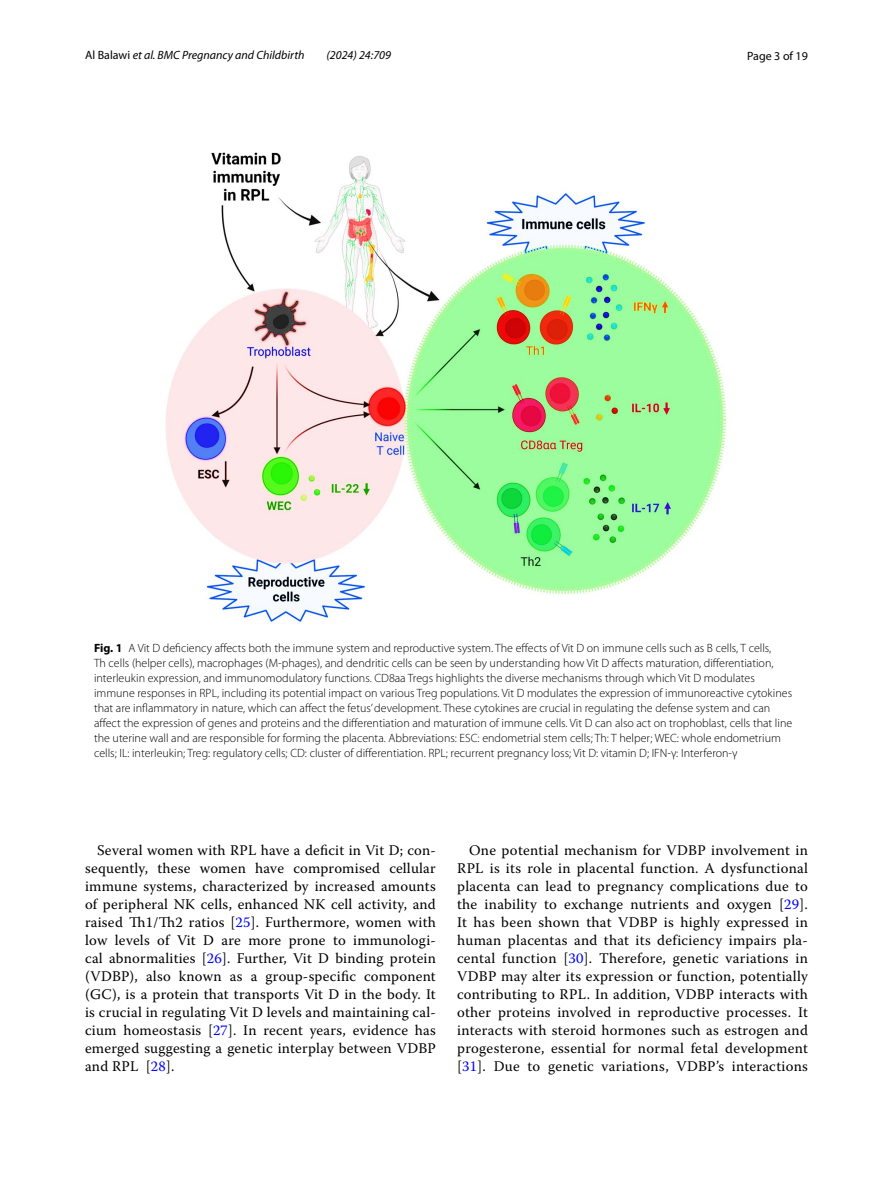
<style>
.page{position:relative;width:893px;height:1187px;background:#fff}
.page>*{position:absolute;margin:0;border:0;box-sizing:border-box;transform-origin:0 0}
.t1{font:14.7px/18px "Warnock Pro";letter-spacing:.02em;color:#000;text-align:justify}
.t2{font:300 12px/15px "Myriad Pro";color:#000}
.t3{font:italic 12px "Myriad Pro";color:#000}
.t4{font:12px "Myriad Pro";color:#000}
.s1{font-style:normal}
.s2{font-weight:700}
.s3{color:#00f}
</style>
<div class="page">
<img style="left:166px;top:152px;width:561px;height:471px">
<p class="t3" style="left:85px;top:48px;width:221px"><span class="s1">Al Balawi</span> et al. BMC Pregnancy and Childbirth</p>
<p class="t3" style="left:326px;top:48px;width:66px">(2024) 24:709</p>
<p class="t4" style="left:747px;top:48px;width:62px">Page 3 of 19</p>
<p class="t2" style="left:94px;top:641px;width:700px"><span class="s2">Fig. 1</span> A Vit D deficiency affects both the immune system and reproductive system. The effects of Vit D on immune cells such as B cells, T cells,<br>Th cells (helper cells), macrophages (M-phages), and dendritic cells can be seen by understanding how Vit D affects maturation, differentiation, interleukin expression, and immunomodulatory functions. CD8aa Tregs highlights the diverse mechanisms through which Vit D modulates immune responses in RPL, including its potential impact on various Treg populations. Vit D modulates the expression of immunoreactive cytokines that are inflammatory in nature, which can affect the fetus’ development. These cytokines are crucial in regulating the defense system and can affect the expression of genes and proteins and the differentiation and maturation of immune cells. Vit D can also act on trophoblast, cells that line the uterine wall and are responsible for forming the placenta. Abbreviations: ESC: endometrial stem cells; Th: T helper; WEC: whole endometrium cells; IL: interleukin; Treg: regulatory cells; CD: cluster of differentiation. RPL; recurrent pregnancy loss; Vit D: vitamin D; IFN-γ: Interferon-γ</p>
<p class="t1" style="left:85px;top:840px;width:352px;text-indent:12px">Several women with RPL have a deficit in Vit D; con&shy;sequently, these women have compromised cellular immune systems, characterized by increased amounts of peripheral NK cells, enhanced NK cell activity, and raised Th1/Th2 ratios [<span class="s3">25</span>]. Furthermore, women with low levels of Vit D are more prone to immunologi&shy;cal abnormalities [<span class="s3">26</span>]. Further, Vit D binding protein (VDBP), also known as a group-specific component (GC), is a protein that transports Vit D in the body. It is crucial in regulating Vit D levels and maintaining cal&shy;cium homeostasis [<span class="s3">27</span>]. In recent years, evidence has emerged suggesting a genetic interplay between VDBP and RPL [<span class="s3">28</span>].</p>
<p class="t1" style="left:457px;top:840px;width:352px;text-indent:12px">One potential mechanism for VDBP involvement in RPL is its role in placental function. A dysfunctional placenta can lead to pregnancy complications due to the inability to exchange nutrients and oxygen [<span class="s3">29</span>].<br>It has been shown that VDBP is highly expressed in human placentas and that its deficiency impairs pla&shy;cental function [<span class="s3">30</span>]. Therefore, genetic variations in VDBP may alter its expression or function, potentially contributing to RPL. In addition, VDBP interacts with other proteins involved in reproductive processes. It interacts with steroid hormones such as estrogen and progesterone, essential for normal fetal development [<span class="s3">31</span>]. Due to genetic variations, VDBP’s interactions</p>
</div>
